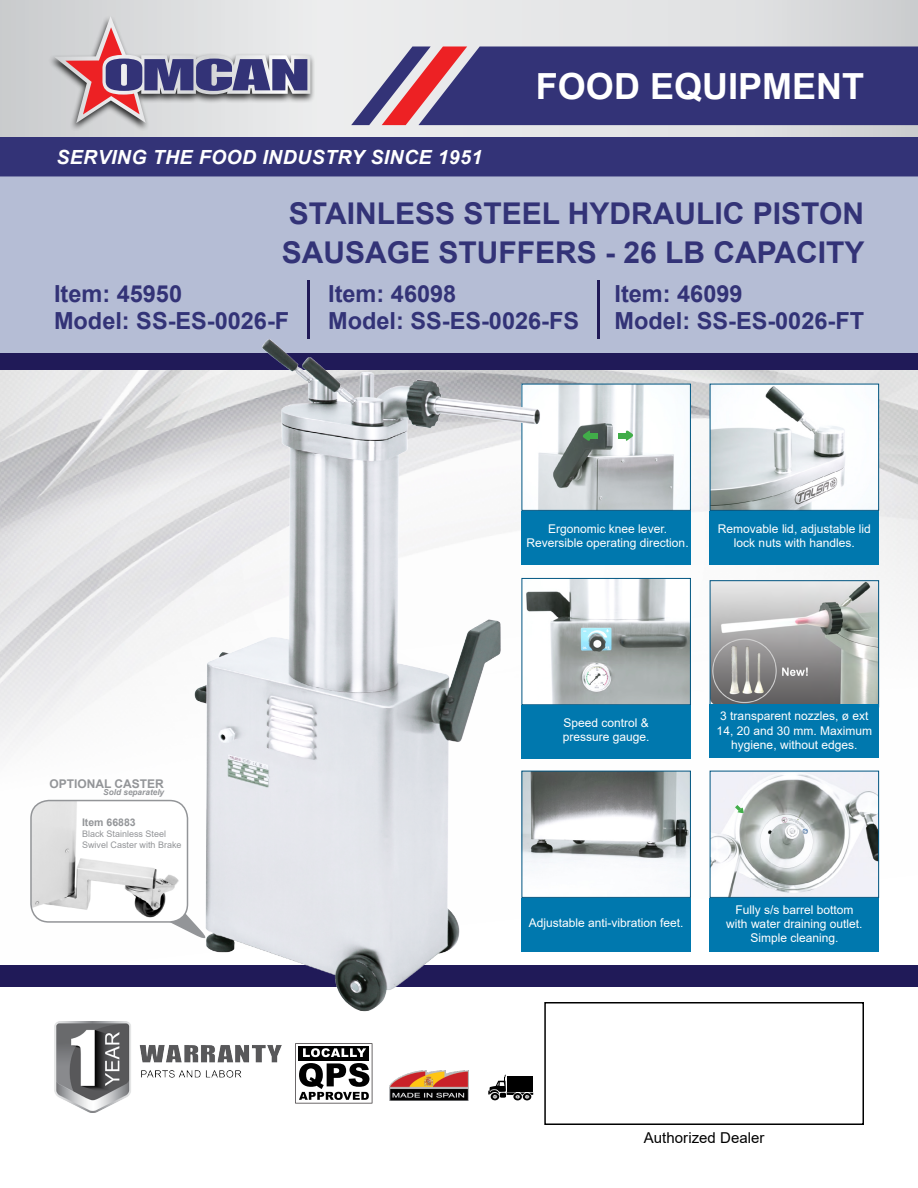
<style>
.page{position:relative;width:918px;height:1188px;background:#fff}
.page>*{position:absolute;margin:0;border:0;box-sizing:border-box;transform-origin:0 0}
.t1{font:700 36px "Arial";color:#fff}
.t2{font:700 30px/39px "Arial";color:#337}
.t3{font:700 23.55px/26.4px "Arial";color:#337}
.t4{font:italic 700 19.5px "Arial";letter-spacing:.02em;color:#fff}
.t5{font:15px "Arial";letter-spacing:.005em;color:#000}
.t6{font:12px/14.4px "Arial";color:#fff;text-align:center}
.t7{font:700 12px "Arial";color:#939598}
.t8{font:700 10.5px "Arial";color:#939598}
.t9{font:9px/10.8px "Arial";color:#939598}
.t10{font:italic 700 8.25px "Arial";color:#939598}
</style>
<div class="page">
<svg style="left:0;top:0;width:918px;height:137px;background:#dedfe0"></svg>
<div style="left:0;top:137px;width:918px;height:39px;background:#337"></div>
<svg style="left:351px;top:46px;width:567px;height:79px;background:#4d457f"></svg>
<div style="left:48px;top:14px;width:268px;height:117px;background:#000;opacity:.8"></div>
<svg style="left:54px;top:16px;width:256px;height:107px;background:#b8adba"></svg>
<img style="left:0;top:370px;width:918px;height:596px">
<div style="left:0;top:176px;width:918px;height:178px;background:#b5bdd5"></div>
<div style="left:0;top:354px;width:918px;height:16px;background:#201a58"></div>
<div style="left:0;top:966px;width:918px;height:21px;background:#201a58"></div>
<div style="left:544px;top:1002px;width:320px;height:123px;border:2px solid #000"></div>
<img style="left:54px;top:1021px;width:228px;height:91px">
<img style="left:389px;top:1071px;width:79px;height:29px">
<img style="left:562px;top:386px;width:127px;height:123px">
<div style="left:522px;top:384px;width:169px;height:127px;border:1px solid #005581"></div>
<div style="left:618px;top:433px;width:8px;height:5px;background:#41ad49"></div>
<svg style="left:626px;top:429px;width:8px;height:12px"></svg>
<div style="left:590px;top:433px;width:8px;height:5px;background:#41ad49"></div>
<svg style="left:581px;top:430px;width:9px;height:12px"></svg>
<div style="left:522px;top:511px;width:169px;height:54px;background:#0078ae"></div>
<img style="left:712px;top:386px;width:165px;height:123px">
<div style="left:710px;top:384px;width:169px;height:127px;border:1px solid #005581"></div>
<div style="left:710px;top:511px;width:169px;height:54px;background:#0078ae"></div>
<img style="left:562px;top:580px;width:127px;height:123px">
<div style="left:522px;top:578px;width:169px;height:127px;border:1px solid #005581"></div>
<div style="left:522px;top:705px;width:169px;height:54px;background:#0078ae"></div>
<img style="left:562px;top:773px;width:127px;height:123px">
<div style="left:522px;top:771px;width:169px;height:127px;border:1px solid #005581"></div>
<div style="left:522px;top:898px;width:169px;height:54px;background:#0078ae"></div>
<img style="left:712px;top:773px;width:165px;height:123px">
<div style="left:710px;top:771px;width:169px;height:127px;border:1px solid #005581"></div>
<div style="left:710px;top:898px;width:169px;height:54px;background:#0078ae"></div>
<svg style="left:735px;top:805px;width:9px;height:8px"></svg>
<svg style="left:295px;top:1043px;width:77px;height:60px"></svg>
<div style="left:491px;top:1093px;width:8px;height:7px;background:#000;border-radius:50%"></div>
<div style="left:523px;top:1093px;width:8px;height:7px;background:#000;border-radius:50%"></div>
<svg style="left:488px;top:1075px;width:45px;height:24px"></svg>
<hr style="left:307px;top:281px;width:2px;height:58px;background:#201a58">
<hr style="left:598px;top:281px;width:2px;height:58px;background:#201a58">
<img style="left:712px;top:582px;width:165px;height:122px">
<div style="left:710px;top:580px;width:169px;height:127px;border:1px solid #005581"></div>
<div style="left:710px;top:704px;width:169px;height:54px;background:#0078ae"></div>
<img style="left:173px;top:293px;width:389px;height:747px">
<svg style="left:136px;top:880px;width:77px;height:64px"></svg>
<img style="left:31px;top:801px;width:157px;height:121px">
<div style="left:30px;top:800px;width:158px;height:123px;border:2px solid #939598;border-radius:18px"></div>
<h3 class="t4" style="left:56px;top:144px;width:427px">SERVING THE FOOD INDUSTRY SINCE 1951</h3>
<h1 class="t1" style="left:536px;top:61px;width:330px">FOOD EQUIPMENT</h1>
<h2 class="t2" style="left:282px;top:194px;width:584px">STAINLESS STEEL HYDRAULIC PISTON<br>SAUSAGE STUFFERS - 26 LB CAPACITY</h2>
<h3 class="t3" style="left:54px;top:281px;width:237px">Item: 45950<br>Model: SS-ES-0026-F</h3>
<h3 class="t3" style="left:328px;top:281px;width:252px">Item: 46098<br>Model: SS-ES-0026-FS</h3>
<h3 class="t3" style="left:614px;top:281px;width:251px">Item: 46099<br>Model: SS-ES-0026-FT</h3>
<p class="t6" style="left:527px;top:521px;width:164px">Ergonomic knee lever.<br>Reversible operating direction.</p>
<p class="t6" style="left:718px;top:521px;width:154px">Removable lid, adjustable lid lock nuts with handles.</p>
<p class="t7" style="left:50px;top:775px;width:116px">OPTIONAL CASTER</p>
<p class="t8" style="left:82px;top:815px;width:55px">Item 66883</p>
<p class="t9" style="left:82px;top:828px;width:101px">Black Stainless Steel<br>Swivel Caster with Brake</p>
<p class="t10" style="left:103px;top:787px;width:62px">Sold separately</p>
<p class="t6" style="left:563px;top:715px;width:88px;text-align:left">Speed control &amp; pressure gauge.</p>
<p class="t6" style="left:717px;top:709px;width:157px">3 transparent nozzles, ø ext<br>14, 20 and 30 mm. Maximum hygiene, without edges.</p>
<p class="t6" style="left:529px;top:916px;width:156px">Adjustable anti-vibration feet.</p>
<p class="t6" style="left:726px;top:902px;width:138px">Fully s/s barrel bottom with water draining outlet.<br>Simple cleaning.</p>
<p class="t5" style="left:644px;top:1127px;width:122px">Authorized Dealer</p>
</div>
